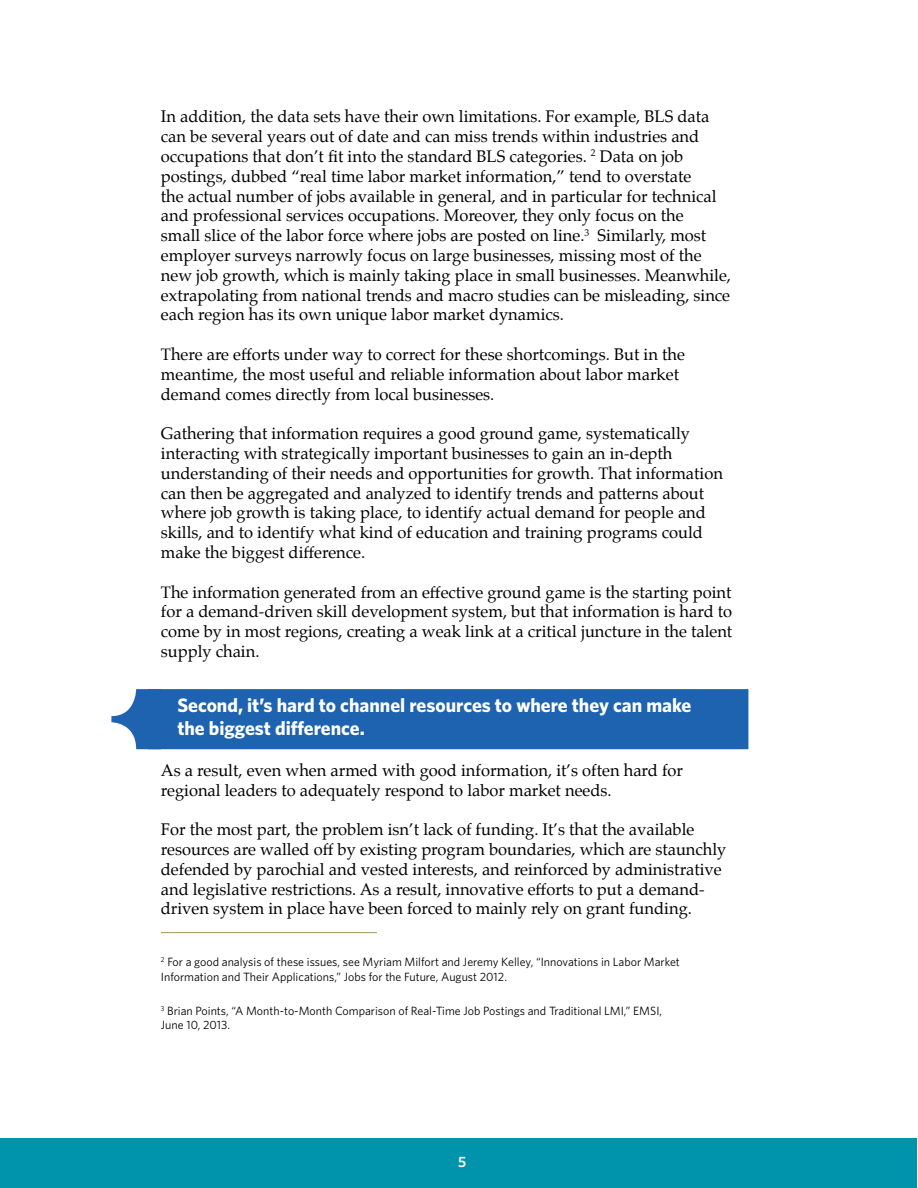
<style>
.page{position:relative;width:918px;height:1188px;background:#fff}
.page>*{position:absolute;margin:0;border:0;box-sizing:border-box;transform-origin:0 0}
.t1{font:700 19.5px/23.4px "Whitney";color:#fff}
.t2{font:16.5px/19.8px "Palatino";color:#000}
.t3{font:600 15px "Whitney";color:#fff}
.t4{font:12px/14.4px "Whitney";color:#000}
</style>
<div class="page">
<div style="left:1px;top:1138px;width:916px;height:50px;background:#0093ac"></div>
<hr style="left:161px;top:932px;width:216px;height:1px;background:#a39161">
<div style="left:148px;top:689px;width:600px;height:60px;background:#1e63af;border:2px solid #1e63af"></div>
<svg style="left:111px;top:689px;width:50px;height:60px"></svg>
<p class="t2" style="left:161px;top:107px;width:572px">In addition, the data sets have their own limitations. For example, BLS data can be several years out of date and can miss trends within industries and occupations that don’t fit into the standard BLS categories. <sup>2</sup> Data on job postings, dubbed “real time labor market information,” tend to overstate<br>the actual number of jobs available in general, and in particular for technical and professional services occupations. Moreover, they only focus on the<br>small slice of the labor force where jobs are posted on line.<sup>3</sup> Similarly, most employer surveys narrowly focus on large businesses, missing most of the new job growth, which is mainly taking place in small businesses. Meanwhile, extrapolating from national trends and macro studies can be misleading, since each region has its own unique labor market dynamics.</p>
<p class="t2" style="left:161px;top:344px;width:526px">There are efforts under way to correct for these shortcomings. But in the meantime, the most useful and reliable information about labor market demand comes directly from local businesses.</p>
<p class="t2" style="left:161px;top:424px;width:564px">Gathering that information requires a good ground game, systematically interacting with strategically important businesses to gain an in-depth understanding of their needs and opportunities for growth. That information can then be aggregated and analyzed to identify trends and patterns about where job growth is taking place, to identify actual demand for people and skills, and to identify what kind of education and training programs could make the biggest difference.</p>
<p class="t2" style="left:161px;top:582px;width:573px;text-align:justify">The information generated from an effective ground game is the starting point for a demand-driven skill development system, but that information is hard to come by in most regions, creating a weak link at a critical juncture in the talent supply chain.</p>
<p class="t1" style="left:177px;top:693px;width:515px">Second, it’s hard to channel resources to where they can make the biggest difference.</p>
<p class="t2" style="left:161px;top:760px;width:524px">As a result, even when armed with good information, it’s often hard for regional leaders to adequately respond to labor market needs.</p>
<p class="t2" style="left:161px;top:820px;width:567px">For the most part, the problem isn’t lack of funding. It’s that the available resources are walled off by existing program boundaries, which are staunchly defended by parochial and vested interests, and reinforced by administrative and legislative restrictions. As a result, innovative efforts to put a demand&shy;driven system in place have been forced to mainly rely on grant funding.</p>
<p class="t4" style="left:161px;top:955px;width:520px"><sup>2</sup> For a good analysis of these issues, see Myriam Milfort and Jeremy Kelley, “Innovations in Labor Market<br>Information and Their Applications,” Jobs for the Future, August 2012.</p>
<p class="t4" style="left:161px;top:1003px;width:503px"><sup>3</sup> Brian Points, “A Month-to-Month Comparison of Real-Time Job Postings and Traditional LMI,” EMSI,<br>June 10, 2013.</p>
<p class="t3" style="left:458px;top:1151px;width:10px">5</p>
</div>
